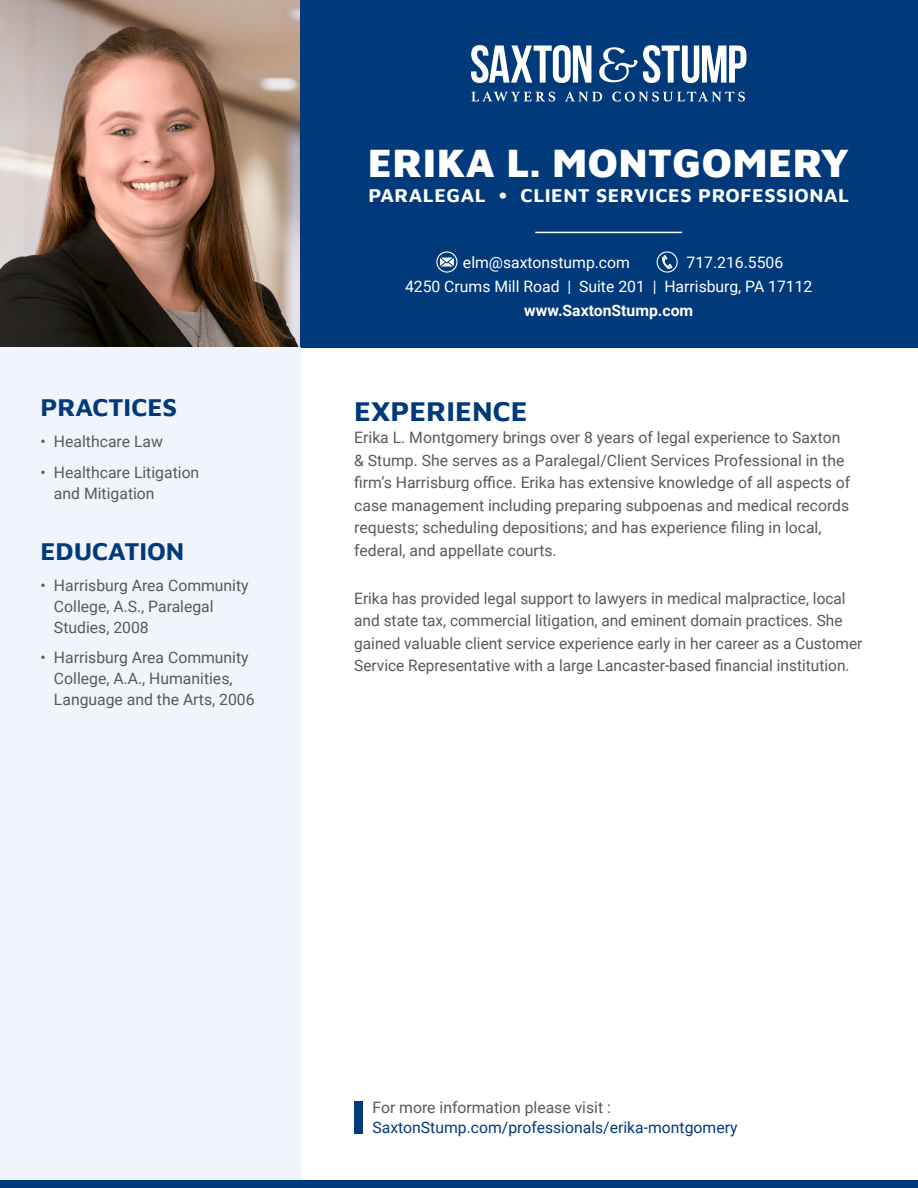
<style>
.page{position:relative;width:918px;height:1188px;background:#fff}
.page>*{position:absolute;margin:0;border:0;box-sizing:border-box;transform-origin:0 0}
.t1{font:900 40.5px "Maven Pro";letter-spacing:.01em;color:#fff}
.t2{font:700 28.5px "Maven Pro";color:#003a7b}
.t3{font:700 25.5px "Maven Pro";color:#003a7b}
.t4{font:700 19.5px "Maven Pro";letter-spacing:.03em;color:#fff}
.t5{font:15.75px/22.5px "Roboto";color:#58595b}
.t6{font:15.75px "Roboto";color:#fff}
.t7{font:15.75px "Roboto";color:#003a7b}
.t8{font:700 15.75px "Roboto";color:#fff}
</style>
<div class="page">
<img style="left:0;top:0;width:300px;height:348px">
<div style="left:300px;top:0;width:618px;height:348px;background:#003a7b"></div>
<div style="left:0;top:348px;width:300px;height:840px;background:#f1f4fa"></div>
<div style="left:354px;top:1102px;width:8px;height:32px;background:#003a7b"></div>
<div style="left:0;top:1180px;width:918px;height:8px;background:#003a7b"></div>
<svg style="left:657px;top:251px;width:21px;height:22px"></svg>
<svg style="left:436px;top:251px;width:21px;height:22px"></svg>
<svg style="left:471px;top:45px;width:120px;height:38px"></svg>
<svg style="left:599px;top:45px;width:147px;height:38px"></svg>
<svg style="left:471px;top:92px;width:84px;height:10px"></svg>
<svg style="left:565px;top:92px;width:37px;height:10px"></svg>
<svg style="left:612px;top:92px;width:133px;height:10px"></svg>
<hr style="left:535px;top:232px;width:147px;height:1px;background:#fff">
<h3 class="t3" style="left:40px;top:389px;width:138px">PRACTICES</h3>
<p class="t5" style="left:40px;top:429px;width:124px">• Healthcare Law</p>
<p class="t5" style="left:54px;top:461px;width:147px;line-height:21px;text-indent:-13px">• Healthcare Litigation and Mitigation</p>
<h3 class="t3" style="left:40px;top:533px;width:145px">EDUCATION</h3>
<p class="t5" style="left:54px;top:574px;width:196px;line-height:21px;text-indent:-13px">• Harrisburg Area Community<br>College, A.S., Paralegal<br>Studies, 2008</p>
<p class="t5" style="left:54px;top:647px;width:202px;line-height:21px;text-indent:-13px">• Harrisburg Area Community<br>College, A.A., Humanities,<br>Language and the Arts, 2006</p>
<h1 class="t1" style="left:368px;top:134px;width:483px">ERIKA L. MONTGOMERY</h1>
<p class="t4" style="left:368px;top:182px;width:482px">PARALEGAL • CLIENT SERVICES PROFESSIONAL</p>
<p class="t6" style="left:463px;top:251px;width:169px">elm@saxtonstump.com</p>
<p class="t6" style="left:687px;top:252px;width:98px">717.216.5506</p>
<p class="t6" style="left:405px;top:276px;width:409px">4250 Crums Mill Road | Suite 201 | Harrisburg, PA 17112</p>
<p class="t8" style="left:524px;top:300px;width:170px">www.SaxtonStump.com</p>
<h2 class="t2" style="left:354px;top:390px;width:175px">EXPERIENCE</h2>
<p class="t5" style="left:354px;top:426px;width:498px">Erika L. Montgomery brings over 8 years of legal experience to Saxton &amp; Stump. She serves as a Paralegal/Client Services Professional in the firm’s Harrisburg office. Erika has extensive knowledge of all aspects of case management including preparing subpoenas and medical records requests; scheduling depositions; and has experience filing in local, federal, and appellate courts.</p>
<p class="t5" style="left:354px;top:586px;width:510px">Erika has provided legal support to lawyers in medical malpractice, local and state tax, commercial litigation, and eminent domain practices. She gained valuable client service experience early in her career as a Customer Service Representative with a large Lancaster-based financial institution.</p>
<p class="t5" style="left:373px;top:1096px;width:240px">For more information please visit :</p>
<p class="t7" style="left:373px;top:1116px;width:367px">SaxtonStump.com/professionals/erika-montgomery</p>
</div>
